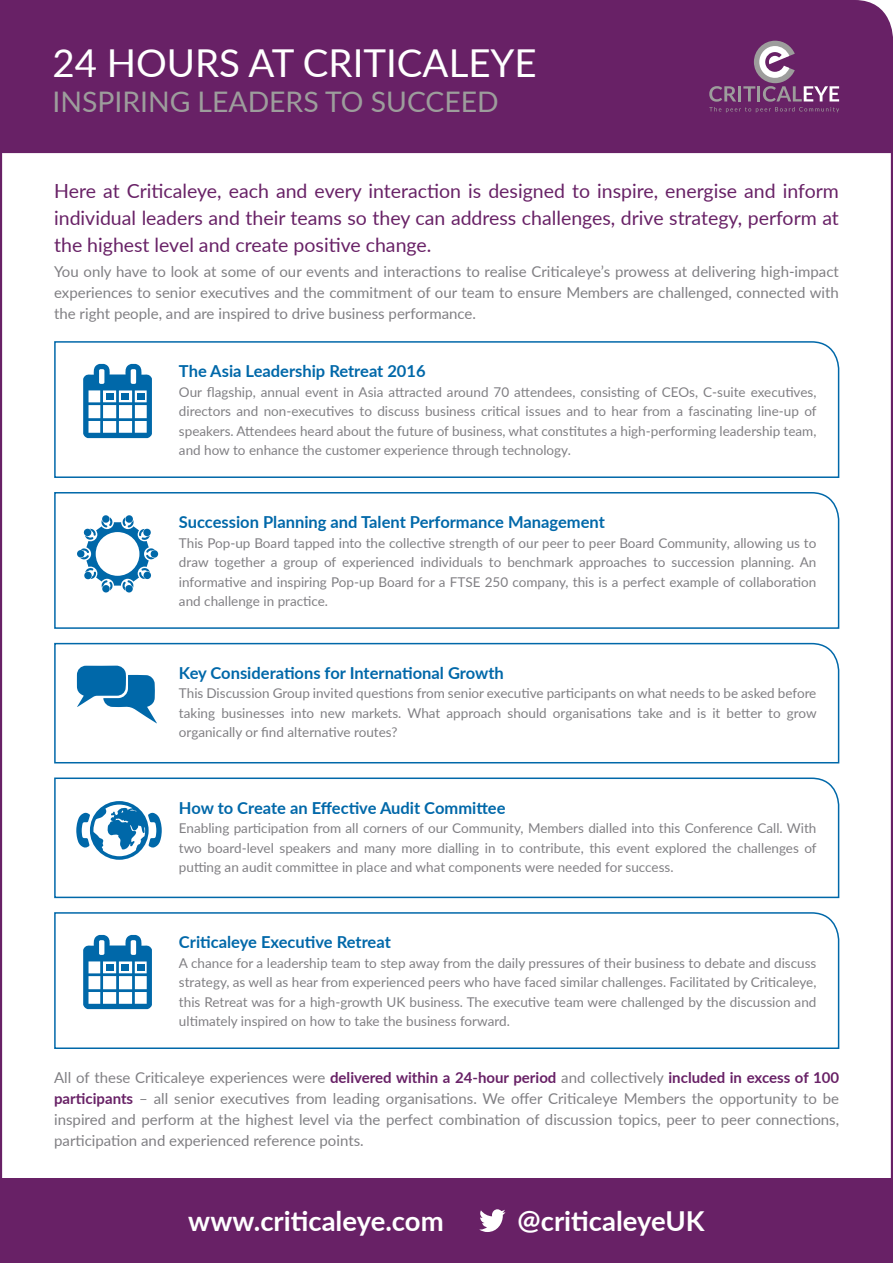
<style>
.page{position:relative;width:893px;height:1263px;background:#fff}
.page>*{position:absolute;margin:0;border:0;box-sizing:border-box;transform-origin:0 0}
.t1{font:38.4px "Lato";color:#fff}
.t2{font:28.35px "Lato";color:#9d9d9c}
.t3{font:700 27.45px "Lato";color:#fff}
.t4{font:19.5px/27px "Lato";color:#682166;text-align:justify}
.t5{font:700 16.5px "Lato";color:#0068a9}
.t6{font:15px/21px "Lato";color:#807f83;text-align:justify}
.t7{font:13.5px/19.5px "Lato";color:#807f83;text-align:justify}
.s1{font-weight:700;color:#682166}
</style>
<div class="page">
<div style="left:0;top:0;width:893px;height:153px;background:#682166"></div>
<svg style="left:709px;top:41px;width:130px;height:71px;background:#7a4279"></svg>
<svg style="left:54px;top:341px;width:786px;height:137px"></svg>
<svg style="left:83px;top:364px;width:69px;height:74px"></svg>
<div style="left:106px;top:393px;width:8px;height:7px;background:#0068a9"></div>
<div style="left:122px;top:393px;width:7px;height:7px;background:#0068a9"></div>
<div style="left:137px;top:393px;width:8px;height:7px;background:#0068a9"></div>
<svg style="left:54px;top:912px;width:786px;height:137px"></svg>
<svg style="left:83px;top:935px;width:69px;height:74px"></svg>
<div style="left:106px;top:964px;width:8px;height:7px;background:#0068a9"></div>
<div style="left:122px;top:964px;width:7px;height:7px;background:#0068a9"></div>
<div style="left:137px;top:964px;width:8px;height:7px;background:#0068a9"></div>
<svg style="left:54px;top:492px;width:786px;height:137px"></svg>
<div style="left:77px;top:550px;width:8px;height:8px;background:#0068a9;border-radius:50%"></div>
<div style="left:151px;top:550px;width:7px;height:8px;background:#0068a9;border-radius:50%"></div>
<svg style="left:80px;top:515px;width:75px;height:78px"></svg>
<svg style="left:54px;top:777px;width:786px;height:122px"></svg>
<svg style="left:77px;top:801px;width:85px;height:59px"></svg>
<svg style="left:54px;top:642px;width:786px;height:122px"></svg>
<svg style="left:77px;top:665px;width:80px;height:58px"></svg>
<div style="left:0;top:1178px;width:893px;height:85px;background:#682166"></div>
<svg style="left:479px;top:1209px;width:26px;height:23px"></svg>
<h1 class="t1" style="left:53px;top:35px;width:486px">24 HOURS AT CRITICALEYE</h1>
<h2 class="t2" style="left:53px;top:82px;width:448px">INSPIRING LEADERS TO SUCCEED</h2>
<h3 class="t4" style="left:54px;top:176px;width:786px">Here at Criticaleye, each and every interaction is designed to inspire, energise and inform individual leaders and their teams so they can address challenges, drive strategy, perform at the highest level and create positive change.</h3>
<p class="t6" style="left:54px;top:260px;width:786px">You only have to look at some of our events and interactions to realise Criticaleye’s prowess at delivering high-impact experiences to senior executives and the commitment of our team to ensure Members are challenged, connected with the right people, and are inspired to drive business performance.</p>
<p class="t5" style="left:179px;top:359px;width:248px">The Asia Leadership Retreat 2016</p>
<p class="t7" style="left:179px;top:381px;width:639px">Our flagship, annual event in Asia attracted around 70 attendees, consisting of CEOs, C-suite executives, directors and non-executives to discuss business critical issues and to hear from a fascinating line-up of speakers. Attendees heard about the future of business, what constitutes a high-performing leadership team, and how to enhance the customer experience through technology.</p>
<p class="t5" style="left:179px;top:510px;width:427px">Succession Planning and Talent Performance Management</p>
<p class="t7" style="left:179px;top:532px;width:639px">This Pop-up Board tapped into the collective strength of our peer to peer Board Community, allowing us to draw together a group of experienced individuals to benchmark approaches to succession planning. An informative and inspiring Pop-up Board for a FTSE 250 company, this is a perfect example of collaboration and challenge in practice.</p>
<p class="t5" style="left:179px;top:661px;width:326px">Key Considerations for International Growth</p>
<p class="t7" style="left:179px;top:683px;width:639px">This Discussion Group invited questions from senior executive participants on what needs to be asked before taking businesses into new markets. What approach should organisations take and is it better to grow organically or find alternative routes?</p>
<p class="t5" style="left:179px;top:795px;width:328px">How to Create an Effective Audit Committee</p>
<p class="t7" style="left:179px;top:818px;width:639px">Enabling participation from all corners of our Community, Members dialled into this Conference Call. With two board-level speakers and many more dialling in to contribute, this event explored the challenges of putting an audit committee in place and what components were needed for success.</p>
<p class="t5" style="left:179px;top:930px;width:213px">Criticaleye Executive Retreat</p>
<p class="t7" style="left:179px;top:952px;width:639px">A chance for a leadership team to step away from the daily pressures of their business to debate and discuss strategy, as well as hear from experienced peers who have faced similar challenges. Facilitated by Criticaleye, this Retreat was for a high-growth UK business. The executive team were challenged by the discussion and ultimately inspired on how to take the business forward.</p>
<p class="t6" style="left:54px;top:1066px;width:786px">All of these Criticaleye experiences were <span class="s1">delivered within a 24-hour period</span> and collectively <span class="s1">included in excess of 100 participants</span> – all senior executives from leading organisations. We offer Criticaleye Members the opportunity to be inspired and perform at the highest level via the perfect combination of discussion topics, peer to peer connections, participation and experienced reference points.</p>
<h3 class="t3" style="left:188px;top:1201px;width:257px">www.criticaleye.com</h3>
<h3 class="t3" style="left:518px;top:1201px;width:188px">@criticaleyeUK</h3>
</div>
